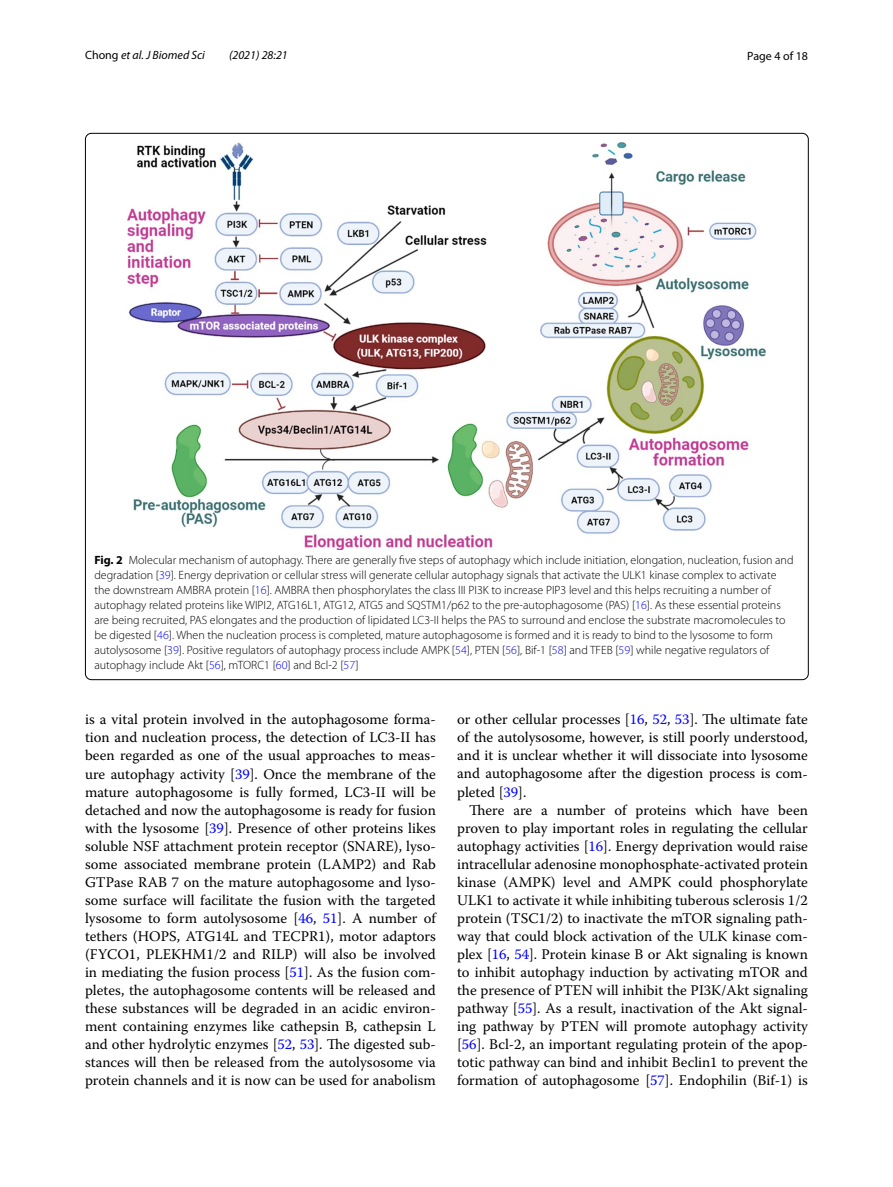
<style>
.page{position:relative;width:893px;height:1187px;background:#fff}
.page>*{position:absolute;margin:0;border:0;box-sizing:border-box;transform-origin:0 0}
.t1{font:14.7px/18px "Warnock Pro";color:#000;text-align:justify}
.t2{font:300 12px/15px "Myriad Pro";color:#000}
.t3{font:italic 12px "Myriad Pro";color:#000}
.t4{font:12px "Myriad Pro";color:#000}
.s1{font-style:normal}
.s2{font-weight:700}
.s3{color:#00f}
</style>
<div class="page">
<img style="left:128px;top:142px;width:638px;height:407px">
<p class="t3" style="left:85px;top:48px;width:121px"><span class="s1">Chong</span> et al. J Biomed Sci</p>
<p class="t3" style="left:229px;top:48px;width:60px">(2021) 28:21</p>
<p class="t4" style="left:747px;top:48px;width:62px">Page 4 of 18</p>
<p class="t2" style="left:94px;top:553px;width:701px"><span class="s2">Fig. 2</span> Molecular mechanism of autophagy. There are generally five steps of autophagy which include initiation, elongation, nucleation, fusion and degradation [<span class="s3">39</span>]. Energy deprivation or cellular stress will generate cellular autophagy signals that activate the ULK1 kinase complex to activate the downstream AMBRA protein [<span class="s3">16</span>]. AMBRA then phosphorylates the class III PI3K to increase PIP3 level and this helps recruiting a number of autophagy related proteins like WIPI2, ATG16L1, ATG12, ATG5 and SQSTM1/p62 to the pre-autophagosome (PAS) [<span class="s3">16</span>]. As these essential proteins are being recruited, PAS elongates and the production of lipidated LC3-II helps the PAS to surround and enclose the substrate macromolecules to be digested [<span class="s3">46</span>]. When the nucleation process is completed, mature autophagosome is formed and it is ready to bind to the lysosome to form autolysosome [<span class="s3">39</span>]. Positive regulators of autophagy process include AMPK [<span class="s3">54</span>], PTEN [<span class="s3">56</span>], Bif-1 [<span class="s3">58</span>] and TFEB [<span class="s3">59</span>] while negative regulators of autophagy include Akt [<span class="s3">56</span>], mTORC1 [<span class="s3">60</span>] and Bcl-2 [<span class="s3">57</span>]</p>
<p class="t1" style="left:85px;top:710px;width:352px">is a vital protein involved in the autophagosome forma&shy;tion and nucleation process, the detection of LC3-II has been regarded as one of the usual approaches to meas&shy;ure autophagy activity [<span class="s3">39</span>]. Once the membrane of the mature autophagosome is fully formed, LC3-II will be detached and now the autophagosome is ready for fusion with the lysosome [<span class="s3">39</span>]. Presence of other proteins likes soluble NSF attachment protein receptor (SNARE), lyso&shy;some associated membrane protein (LAMP2) and Rab GTPase RAB 7 on the mature autophagosome and lyso&shy;some surface will facilitate the fusion with the targeted lysosome to form autolysosome [<span class="s3">46</span>, <span class="s3">51</span>]. A number of tethers (HOPS, ATG14L and TECPR1), motor adaptors (FYCO1, PLEKHM1/2 and RILP) will also be involved in mediating the fusion process [<span class="s3">51</span>]. As the fusion com&shy;pletes, the autophagosome contents will be released and these substances will be degraded in an acidic environ&shy;ment containing enzymes like cathepsin B, cathepsin L and other hydrolytic enzymes [<span class="s3">52</span>, <span class="s3">53</span>]. The digested sub&shy;stances will then be released from the autolysosome via protein channels and it is now can be used for anabolism</p>
<p class="t1" style="left:457px;top:710px;width:352px">or other cellular processes [<span class="s3">16</span>, <span class="s3">52</span>, <span class="s3">53</span>]. The ultimate fate of the autolysosome, however, is still poorly understood, and it is unclear whether it will dissociate into lysosome and autophagosome after the digestion process is com&shy;pleted [<span class="s3">39</span>].</p>
<p class="t1" style="left:457px;top:800px;width:352px;text-indent:12px">There are a number of proteins which have been proven to play important roles in regulating the cellular autophagy activities [<span class="s3">16</span>]. Energy deprivation would raise intracellular adenosine monophosphate-activated protein kinase (AMPK) level and AMPK could phosphorylate ULK1 to activate it while inhibiting tuberous sclerosis 1/2 protein (TSC1/2) to inactivate the mTOR signaling path&shy;way that could block activation of the ULK kinase com&shy;plex [<span class="s3">16</span>, <span class="s3">54</span>]. Protein kinase B or Akt signaling is known to inhibit autophagy induction by activating mTOR and the presence of PTEN will inhibit the PI3K/Akt signaling pathway [<span class="s3">55</span>]. As a result, inactivation of the Akt signal&shy;ing pathway by PTEN will promote autophagy activity [<span class="s3">56</span>]. Bcl-2, an important regulating protein of the apop&shy;totic pathway can bind and inhibit Beclin1 to prevent the formation of autophagosome [<span class="s3">57</span>]. Endophilin (Bif-1) is</p>
</div>
